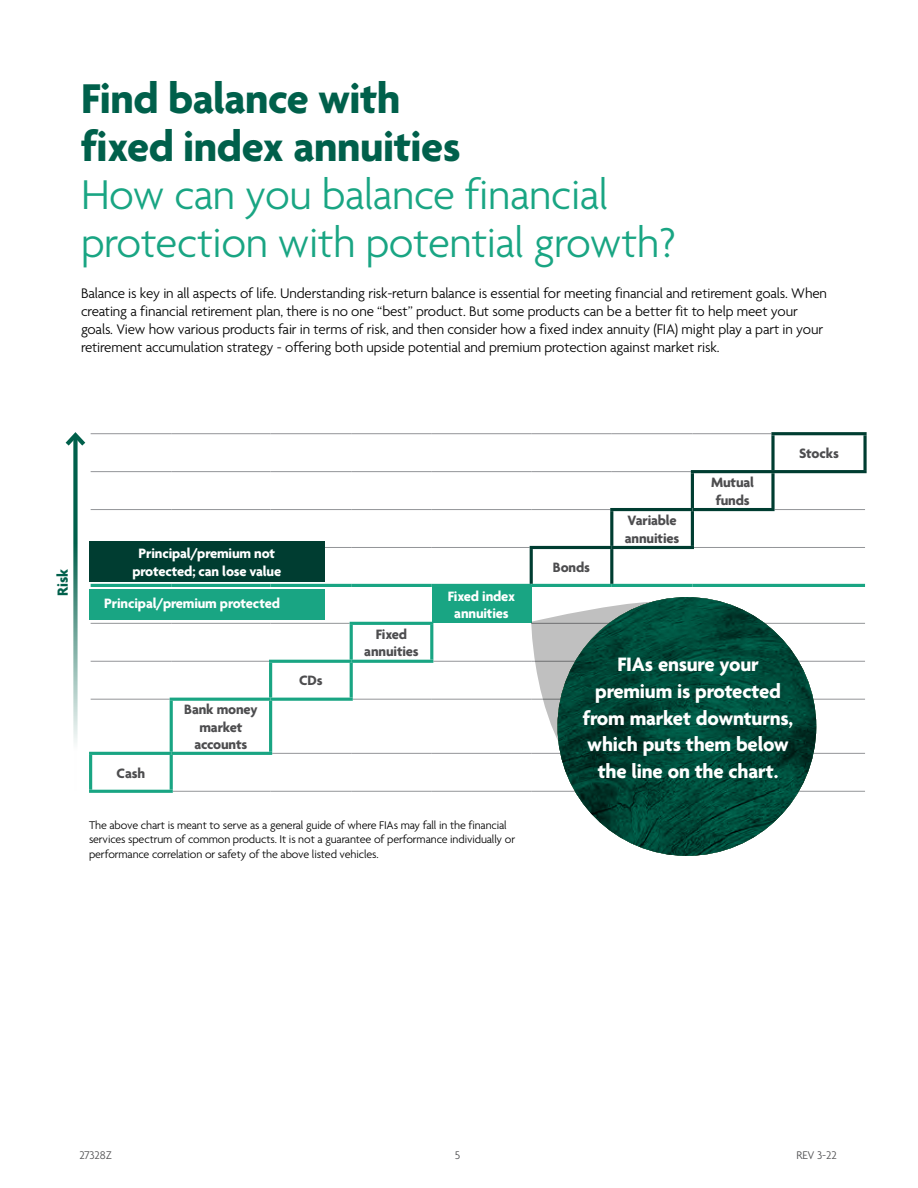
<style>
.page{position:relative;width:918px;height:1188px;background:#fff}
.page>*{position:absolute;margin:0;border:0;box-sizing:border-box;transform-origin:0 0}
.t1{font:300 45px/48px "Agenda";letter-spacing:-.01em;color:#19a583}
.t2{font:700 45px/48px "Agenda";letter-spacing:-.01em;color:#00604b}
.t3{font:700 21px/26.8px "Agenda";letter-spacing:-.01em;color:#fff;text-align:center}
.t4{font:700 15.9px "Agenda";color:#00604b}
.t5{font:300 15px/18px "Agenda";letter-spacing:-.01em;color:#000}
.t6{font:700 14.7px/17.5px "Agenda";letter-spacing:-.01em;color:#fff;text-align:center}
.t7{font:700 14.7px/17.5px "Agenda";letter-spacing:-.01em;color:#4d4d4f;text-align:center}
.t8{font:300 12px/14.4px "Agenda";letter-spacing:-.01em;color:#000}
.t9{font:300 12px "Agenda";letter-spacing:-.01em;color:#4d4d4f}
</style>
<div class="page">
<div style="left:432px;top:585px;width:99px;height:38px;background:#19a583"></div>
<hr style="left:91px;top:471px;width:80px;height:1px;background:#939598">
<hr style="left:171px;top:471px;width:100px;height:1px;background:#939598">
<hr style="left:271px;top:471px;width:80px;height:1px;background:#939598">
<hr style="left:351px;top:471px;width:81px;height:1px;background:#939598">
<hr style="left:432px;top:471px;width:99px;height:1px;background:#939598">
<hr style="left:531px;top:471px;width:81px;height:1px;background:#939598">
<hr style="left:612px;top:471px;width:79px;height:1px;background:#939598">
<hr style="left:91px;top:509px;width:80px;height:1px;background:#939598">
<hr style="left:171px;top:509px;width:100px;height:1px;background:#939598">
<hr style="left:271px;top:509px;width:80px;height:1px;background:#939598">
<hr style="left:351px;top:509px;width:81px;height:1px;background:#939598">
<hr style="left:432px;top:509px;width:99px;height:1px;background:#939598">
<hr style="left:531px;top:509px;width:79px;height:1px;background:#939598">
<hr style="left:775px;top:509px;width:90px;height:1px;background:#939598">
<hr style="left:271px;top:547px;width:80px;height:1px;background:#939598">
<hr style="left:351px;top:547px;width:81px;height:1px;background:#939598">
<hr style="left:432px;top:547px;width:98px;height:1px;background:#939598">
<hr style="left:694px;top:547px;width:79px;height:1px;background:#939598">
<hr style="left:773px;top:547px;width:92px;height:1px;background:#939598">
<hr style="left:91px;top:623px;width:80px;height:1px;background:#939598">
<hr style="left:171px;top:623px;width:100px;height:1px;background:#939598">
<hr style="left:271px;top:623px;width:79px;height:1px;background:#939598">
<hr style="left:692px;top:623px;width:81px;height:1px;background:#939598">
<hr style="left:773px;top:623px;width:92px;height:1px;background:#939598">
<hr style="left:91px;top:661px;width:80px;height:1px;background:#939598">
<hr style="left:171px;top:661px;width:98px;height:1px;background:#939598">
<hr style="left:433px;top:661px;width:98px;height:1px;background:#939598">
<hr style="left:773px;top:661px;width:92px;height:1px;background:#939598">
<hr style="left:91px;top:699px;width:79px;height:1px;background:#939598">
<hr style="left:353px;top:699px;width:79px;height:1px;background:#939598">
<hr style="left:432px;top:699px;width:99px;height:1px;background:#939598">
<hr style="left:773px;top:699px;width:92px;height:1px;background:#939598">
<hr style="left:272px;top:753px;width:79px;height:1px;background:#939598">
<hr style="left:351px;top:753px;width:81px;height:1px;background:#939598">
<hr style="left:432px;top:753px;width:99px;height:1px;background:#939598">
<hr style="left:773px;top:753px;width:92px;height:1px;background:#939598">
<hr style="left:173px;top:791px;width:98px;height:1px;background:#939598">
<hr style="left:271px;top:791px;width:80px;height:1px;background:#939598">
<hr style="left:351px;top:791px;width:81px;height:1px;background:#939598">
<hr style="left:432px;top:791px;width:99px;height:1px;background:#939598">
<hr style="left:773px;top:791px;width:92px;height:1px;background:#939598">
<hr style="left:91px;top:433px;width:80px;height:1px;background:#939598">
<hr style="left:171px;top:433px;width:100px;height:1px;background:#939598">
<hr style="left:271px;top:433px;width:80px;height:1px;background:#939598">
<hr style="left:351px;top:433px;width:81px;height:1px;background:#939598">
<hr style="left:432px;top:433px;width:99px;height:1px;background:#939598">
<hr style="left:531px;top:433px;width:81px;height:1px;background:#939598">
<hr style="left:612px;top:433px;width:80px;height:1px;background:#939598">
<hr style="left:692px;top:433px;width:79px;height:1px;background:#939598">
<hr style="left:91px;top:584px;width:80px;height:3px;background:#19a583">
<hr style="left:171px;top:584px;width:100px;height:3px;background:#19a583">
<hr style="left:271px;top:584px;width:80px;height:3px;background:#19a583">
<hr style="left:351px;top:584px;width:81px;height:3px;background:#19a583">
<hr style="left:432px;top:584px;width:99px;height:3px;background:#19a583">
<hr style="left:531px;top:584px;width:81px;height:3px;background:#19a583">
<hr style="left:612px;top:584px;width:80px;height:3px;background:#19a583">
<hr style="left:692px;top:584px;width:81px;height:3px;background:#19a583">
<hr style="left:773px;top:584px;width:92px;height:3px;background:#19a583">
<hr style="left:350px;top:625px;width:3px;height:35px;background:#19a583">
<hr style="left:350px;top:622px;width:83px;height:3px;background:#19a583">
<hr style="left:430px;top:625px;width:3px;height:35px;background:#19a583">
<hr style="left:269px;top:663px;width:3px;height:35px;background:#19a583">
<hr style="left:269px;top:660px;width:82px;height:3px;background:#19a583">
<hr style="left:350px;top:663px;width:3px;height:35px;background:#19a583">
<hr style="left:351px;top:660px;width:82px;height:3px;background:#19a583">
<hr style="left:170px;top:701px;width:3px;height:51px;background:#19a583">
<hr style="left:170px;top:698px;width:101px;height:3px;background:#19a583">
<hr style="left:269px;top:701px;width:3px;height:51px;background:#19a583">
<hr style="left:271px;top:698px;width:82px;height:3px;background:#19a583">
<hr style="left:89px;top:755px;width:3px;height:35px;background:#19a583">
<hr style="left:89px;top:752px;width:82px;height:3px;background:#19a583">
<hr style="left:89px;top:790px;width:84px;height:3px;background:#19a583">
<hr style="left:170px;top:755px;width:3px;height:35px;background:#19a583">
<hr style="left:171px;top:752px;width:101px;height:3px;background:#19a583">
<svg style="left:771px;top:435px;width:4px;height:35px"></svg>
<hr style="left:771px;top:432px;width:96px;height:3px;background:#003d31">
<svg style="left:863px;top:435px;width:4px;height:35px"></svg>
<hr style="left:691px;top:473px;width:3px;height:35px;background:#003d31">
<hr style="left:691px;top:470px;width:82px;height:3px;background:#003d31">
<svg style="left:771px;top:473px;width:4px;height:35px"></svg>
<hr style="left:773px;top:470px;width:94px;height:3px;background:#003d31">
<hr style="left:610px;top:511px;width:3px;height:35px;background:#003d31">
<hr style="left:610px;top:508px;width:82px;height:3px;background:#003d31">
<hr style="left:691px;top:511px;width:3px;height:35px;background:#003d31">
<hr style="left:692px;top:508px;width:83px;height:3px;background:#003d31">
<hr style="left:530px;top:549px;width:3px;height:35px;background:#003d31">
<hr style="left:530px;top:546px;width:82px;height:3px;background:#003d31">
<hr style="left:610px;top:549px;width:3px;height:35px;background:#003d31">
<hr style="left:612px;top:546px;width:82px;height:3px;background:#003d31">
<svg style="left:73px;top:450px;width:5px;height:293px"></svg>
<svg style="left:65px;top:432px;width:21px;height:18px"></svg>
<div style="left:89px;top:541px;width:236px;height:41px;background:#003d31"></div>
<div style="left:89px;top:589px;width:236px;height:31px;background:#19a583"></div>
<svg style="left:531px;top:600px;width:126px;height:212px"></svg>
<svg style="left:558px;top:597px;width:258px;height:259px;background:#004637"></svg>
<h1 class="t2" style="left:81px;top:78px;width:381px">Find balance with fixed index annuities</h1>
<h1 class="t1" style="left:81px;top:174px;width:596px">How can you balance financial protection with potential growth?</h1>
<p class="t5" style="left:81px;top:285px;width:748px">Balance is key in all aspects of life. Understanding risk-return balance is essential for meeting financial and retirement goals. When creating a financial retirement plan, there is no one “best” product. But some products can be a better fit to help meet your goals. View how various products fair in terms of risk, and then consider how a fixed index annuity (FIA) might play a part in your retirement accumulation strategy - offering both upside potential and premium protection against market risk.</p>
<p class="t4" style="left:54px;top:596px;width:28px;rotate:-90deg">Risk</p>
<p class="t6" style="left:132px;top:546px;width:150px">Principal/premium not protected; can lose value</p>
<p class="t6" style="left:104px;top:595px;width:177px">Principal/premium protected</p>
<p class="t7" style="left:117px;top:765px;width:30px">Cash</p>
<p class="t7" style="left:184px;top:701px;width:75px">Bank money market accounts</p>
<p class="t7" style="left:299px;top:673px;width:25px">CDs</p>
<p class="t7" style="left:364px;top:626px;width:56px">Fixed annuities</p>
<p class="t6" style="left:448px;top:588px;width:69px">Fixed index annuities</p>
<p class="t8" style="left:89px;top:818px;width:428px">The above chart is meant to serve as a general guide of where FIAs may fall in the financial services spectrum of common products. It is not a guarantee of performance individually or performance correlation or safety of the above listed vehicles.</p>
<p class="t7" style="left:553px;top:559px;width:39px">Bonds</p>
<p class="t7" style="left:625px;top:512px;width:56px;text-align:left">Variable annuities</p>
<p class="t7" style="left:711px;top:474px;width:45px">Mutual funds</p>
<p class="t7" style="left:799px;top:445px;width:41px">Stocks</p>
<h2 class="t3" style="left:583px;top:652px;width:212px">FIAs ensure your premium is protected from market downturns, which puts them below the line on the chart.</h2>
<p class="t9" style="left:79px;top:1149px;width:34px">27328Z</p>
<p class="t9" style="left:455px;top:1149px;width:7px">5</p>
<p class="t9" style="left:796px;top:1149px;width:42px">REV 3-22</p>
</div>
